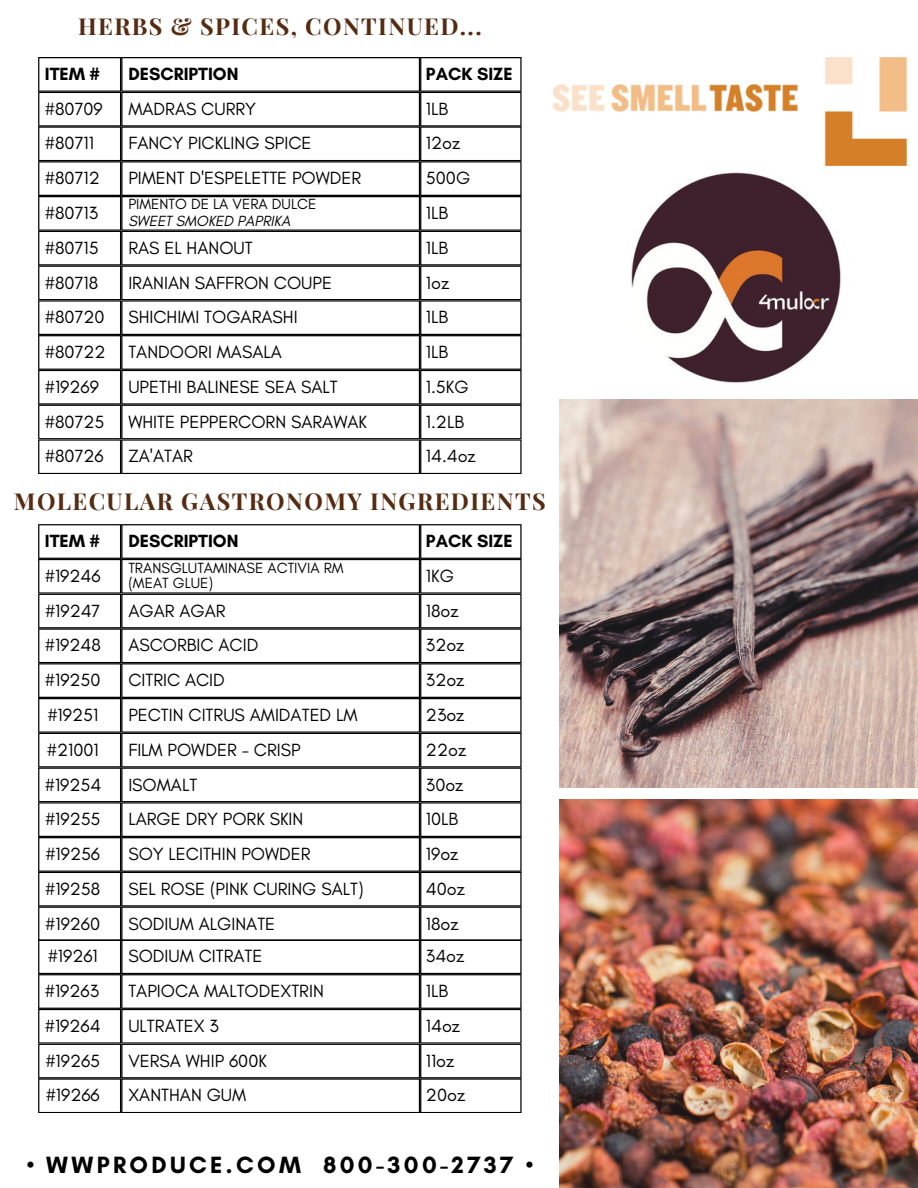
<style>
.page{position:relative;width:918px;height:1188px;background:#fff}
.page>*{position:absolute;margin:0;border:0;box-sizing:border-box;transform-origin:0 0}
.t1{font:700 24px "Glacial Indifference";letter-spacing:.14em;color:#000}
.t2{font:700 23.4px "Playfair Display";letter-spacing:.06em;color:#552b11}
.t3{font:18px "Glacial Indifference";color:#000}
.t4{font:700 18px "Glacial Indifference";color:#000}
.t5{font:15px "Glacial Indifference";color:#000}
.t6{font:italic 15px "Glacial Indifference";color:#000}
</style>
<div class="page">
<img style="left:560px;top:399px;width:357px;height:389px">
<img style="left:560px;top:800px;width:357px;height:388px">
<svg style="left:38px;top:57px;width:484px;height:417px"></svg>
<img style="left:631px;top:165px;width:217px;height:218px">
<img style="left:552px;top:57px;width:354px;height:108px">
<svg style="left:38px;top:524px;width:484px;height:589px"></svg>
<p class="t2" style="left:78px;top:10px;width:405px">HERBS &amp; SPICES, CONTINUED...</p>
<p class="t4" style="left:45px;top:63px;width:56px">ITEM #</p>
<p class="t3" style="left:45px;top:98px;width:59px">#80709</p>
<p class="t3" style="left:45px;top:132px;width:50px">#80711</p>
<p class="t3" style="left:45px;top:167px;width:56px">#80712</p>
<p class="t3" style="left:45px;top:202px;width:55px">#80713</p>
<p class="t3" style="left:45px;top:237px;width:55px">#80715</p>
<p class="t3" style="left:45px;top:271px;width:55px">#80718</p>
<p class="t3" style="left:45px;top:306px;width:61px">#80720</p>
<p class="t3" style="left:45px;top:341px;width:62px">#80722</p>
<p class="t3" style="left:45px;top:376px;width:56px">#19269</p>
<p class="t3" style="left:45px;top:411px;width:61px">#80725</p>
<p class="t3" style="left:45px;top:445px;width:60px">#80726</p>
<p class="t4" style="left:128px;top:63px;width:112px">DESCRIPTION</p>
<p class="t3" style="left:128px;top:98px;width:129px">MADRAS CURRY</p>
<p class="t3" style="left:128px;top:132px;width:185px">FANCY PICKLING SPICE</p>
<p class="t3" style="left:128px;top:167px;width:234px">PIMENT D'ESPELETTE POWDER</p>
<p class="t5" style="left:128px;top:195px;width:190px">PIMENTO DE LA VERA DULCE</p>
<p class="t3" style="left:128px;top:237px;width:126px">RAS EL HANOUT</p>
<p class="t6" style="left:128px;top:212px;width:163px">SWEET SMOKED PAPRIKA</p>
<p class="t3" style="left:128px;top:271px;width:205px">IRANIAN SAFFRON COUPE</p>
<p class="t3" style="left:128px;top:306px;width:171px">SHICHIMI TOGARASHI</p>
<p class="t3" style="left:128px;top:341px;width:155px">TANDOORI MASALA</p>
<p class="t3" style="left:128px;top:376px;width:211px">UPETHI BALINESE SEA SALT</p>
<p class="t3" style="left:128px;top:411px;width:240px">WHITE PEPPERCORN SARAWAK</p>
<p class="t3" style="left:128px;top:445px;width:66px">ZA'ATAR</p>
<p class="t4" style="left:426px;top:63px;width:88px">PACK SIZE</p>
<p class="t3" style="left:426px;top:98px;width:24px">1LB</p>
<p class="t3" style="left:426px;top:132px;width:36px">12oz</p>
<p class="t3" style="left:426px;top:167px;width:46px">500G</p>
<p class="t3" style="left:426px;top:202px;width:24px">1LB</p>
<p class="t3" style="left:426px;top:237px;width:24px">1LB</p>
<p class="t3" style="left:426px;top:271px;width:25px">1oz</p>
<p class="t3" style="left:426px;top:306px;width:24px">1LB</p>
<p class="t3" style="left:426px;top:341px;width:24px">1LB</p>
<p class="t3" style="left:426px;top:376px;width:44px">1.5KG</p>
<p class="t3" style="left:426px;top:411px;width:40px">1.2LB</p>
<p class="t3" style="left:426px;top:445px;width:51px">14.4oz</p>
<p class="t2" style="left:14px;top:485px;width:533px">MOLECULAR GASTRONOMY INGREDIENTS</p>
<p class="t4" style="left:45px;top:530px;width:56px">ITEM #</p>
<p class="t4" style="left:128px;top:530px;width:112px">DESCRIPTION</p>
<p class="t4" style="left:426px;top:530px;width:88px">PACK SIZE</p>
<p class="t3" style="left:45px;top:565px;width:57px">#19246</p>
<p class="t5" style="left:128px;top:559px;width:217px">TRANSGLUTAMINASE ACTIVIA RM</p>
<p class="t5" style="left:128px;top:574px;width:86px">(MEAT GLUE)</p>
<p class="t3" style="left:426px;top:565px;width:29px">1KG</p>
<p class="t3" style="left:45px;top:600px;width:57px">#19247</p>
<p class="t3" style="left:45px;top:634px;width:58px">#19248</p>
<p class="t3" style="left:45px;top:669px;width:57px">#19250</p>
<p class="t3" style="left:47px;top:704px;width:52px">#19251</p>
<p class="t3" style="left:128px;top:600px;width:99px">AGAR AGAR</p>
<p class="t3" style="left:128px;top:634px;width:132px">ASCORBIC ACID</p>
<p class="t3" style="left:128px;top:669px;width:98px">CITRIC ACID</p>
<p class="t3" style="left:128px;top:704px;width:231px">PECTIN CITRUS AMIDATED LM</p>
<p class="t3" style="left:426px;top:600px;width:34px">18oz</p>
<p class="t3" style="left:426px;top:634px;width:40px">32oz</p>
<p class="t3" style="left:426px;top:669px;width:40px">32oz</p>
<p class="t3" style="left:426px;top:704px;width:40px">23oz</p>
<p class="t3" style="left:47px;top:739px;width:53px">#21001</p>
<p class="t3" style="left:128px;top:739px;width:174px">FILM POWDER - CRISP</p>
<p class="t3" style="left:426px;top:739px;width:42px">22oz</p>
<p class="t3" style="left:45px;top:773px;width:58px">#19254</p>
<p class="t3" style="left:45px;top:808px;width:57px">#19255</p>
<p class="t3" style="left:45px;top:843px;width:56px">#19256</p>
<p class="t3" style="left:45px;top:878px;width:57px">#19258</p>
<p class="t3" style="left:45px;top:912px;width:56px">#19260</p>
<p class="t3" style="left:48px;top:945px;width:52px">#19261</p>
<p class="t3" style="left:45px;top:980px;width:56px">#19263</p>
<p class="t3" style="left:45px;top:1015px;width:57px">#19264</p>
<p class="t3" style="left:45px;top:1050px;width:56px">#19265</p>
<p class="t3" style="left:46px;top:1084px;width:56px">#19266</p>
<p class="t3" style="left:128px;top:773px;width:70px">ISOMALT</p>
<p class="t3" style="left:128px;top:808px;width:177px">LARGE DRY PORK SKIN</p>
<p class="t3" style="left:128px;top:843px;width:184px">SOY LECITHIN POWDER</p>
<p class="t3" style="left:128px;top:878px;width:237px">SEL ROSE (PINK CURING SALT)</p>
<p class="t3" style="left:128px;top:912px;width:148px">SODIUM ALGINATE</p>
<p class="t3" style="left:128px;top:945px;width:136px">SODIUM CITRATE</p>
<p class="t3" style="left:128px;top:980px;width:197px">TAPIOCA MALTODEXTRIN</p>
<p class="t3" style="left:128px;top:1015px;width:92px">ULTRATEX 3</p>
<p class="t3" style="left:128px;top:1050px;width:140px">VERSA WHIP 600K</p>
<p class="t3" style="left:128px;top:1084px;width:119px">XANTHAN GUM</p>
<p class="t3" style="left:426px;top:773px;width:39px">30oz</p>
<p class="t3" style="left:426px;top:808px;width:34px">10LB</p>
<p class="t3" style="left:426px;top:843px;width:34px">19oz</p>
<p class="t3" style="left:426px;top:878px;width:41px">40oz</p>
<p class="t3" style="left:426px;top:912px;width:34px">18oz</p>
<p class="t3" style="left:426px;top:945px;width:40px">34oz</p>
<p class="t3" style="left:426px;top:980px;width:24px">1LB</p>
<p class="t3" style="left:426px;top:1015px;width:36px">14oz</p>
<p class="t3" style="left:426px;top:1050px;width:30px">11oz</p>
<p class="t3" style="left:426px;top:1084px;width:41px">20oz</p>
<p class="t1" style="left:27px;top:1150px;width:507px">• WWPRODUCE.COM 800-300-2737 •</p>
</div>
